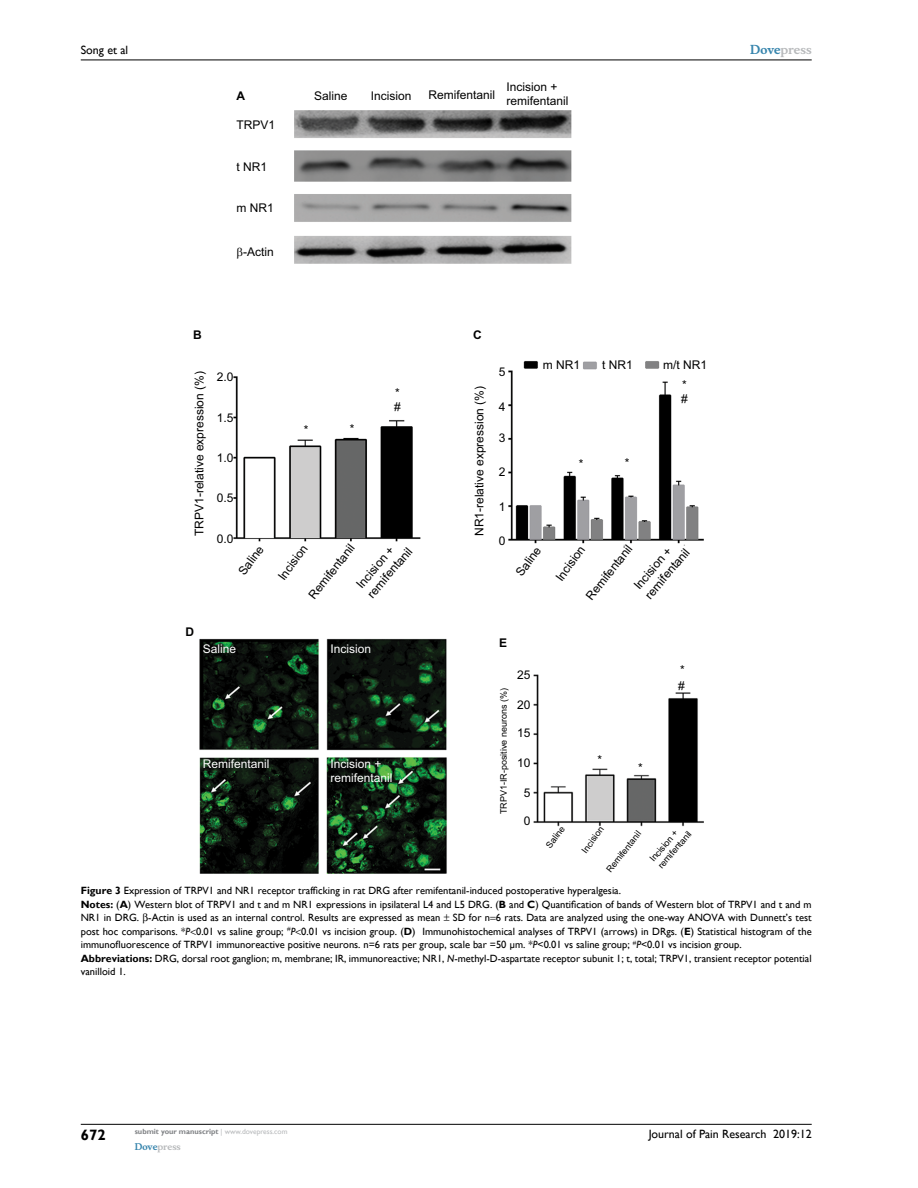
<style>
.page{position:relative;width:918px;height:1188px;background:#fff}
.page>*{position:absolute;margin:0;border:0;box-sizing:border-box;transform-origin:0 0}
.t1{font:700 15px "Gill Sans";color:#000}
.t2{font:12px/14.2px "Arial";color:#000}
.t3{font:12px/14.4px "Arial";color:#fff}
.t4{font:12px "Gill Sans";color:#000}
.t5{font:700 12px "Musee";color:#b8babc}
.t6{font:700 12px "Arial";color:#000}
.t7{font:10.5px/13.5px "Gill Sans";color:#000}
.t8{font:9px/10.8px "Arial";color:#000}
.t9{font:700 9px "Musee";color:#b8babc}
.t10{font:700 7.5px "Gill Sans";color:#808285}
.s1{color:#3785ad}
.s2{font-weight:700}
.s3{font-style:italic}
.s4{font-weight:400;color:#b8babc}
</style>
<div class="page">
<hr style="left:81px;top:1124px;width:731px;height:1px;background:#000">
<hr style="left:81px;top:60px;width:731px;height:1px;background:#000">
<img style="left:200px;top:110px;width:503px;height:763px">
<svg style="left:237px;top:248px;width:6px;height:11px"></svg>
<p class="t4" style="left:81px;top:43px;width:49px">Song et al</p>
<p class="t6" style="left:237px;top:87px;width:10px">A</p>
<p class="t2" style="left:237px;top:117px;width:40px">TRPV1</p>
<p class="t2" style="left:237px;top:159px;width:32px">t NR1</p>
<p class="t2" style="left:237px;top:201px;width:39px">m NR1</p>
<p class="t2" style="left:243px;top:245px;width:32px">-Actin</p>
<p class="t2" style="left:314px;top:88px;width:35px">Saline</p>
<p class="t2" style="left:371px;top:88px;width:42px">Incision</p>
<p class="t2" style="left:428px;top:88px;width:68px">Remifentanil</p>
<p class="t2" style="left:506px;top:80px;width:64px">Incision + remifentanil</p>
<p class="t6" style="left:193px;top:327px;width:10px">B</p>
<p class="t2" style="left:192px;top:536px;width:166px;rotate:-90deg">TRPV1-relative expression (%)</p>
<p class="t2" style="left:217px;top:370px;width:18px">2.0</p>
<p class="t2" style="left:217px;top:410px;width:18px">1.5</p>
<p class="t2" style="left:217px;top:450px;width:18px">1.0</p>
<p class="t2" style="left:217px;top:490px;width:18px">0.5</p>
<p class="t2" style="left:217px;top:531px;width:18px">0.0</p>
<p class="t6" style="left:185px;top:623px;width:10px">D</p>
<p class="t2" style="left:235px;top:569px;width:35px;rotate:-53deg">Saline</p>
<p class="t2" style="left:304px;top:422px;width:6px">*</p>
<p class="t2" style="left:350px;top:421px;width:6px">*</p>
<p class="t2" style="left:394px;top:385px;width:8px">* #</p>
<p class="t2" style="left:275px;top:575px;width:42px;rotate:-54deg">Incision</p>
<p class="t2" style="left:305px;top:593px;width:68px;rotate:-52deg">Remifentanil</p>
<p class="t2" style="left:353px;top:582px;width:64px;rotate:-49deg">Incision + remifentanil</p>
<p class="t3" style="left:203px;top:641px;width:35px">Saline</p>
<p class="t3" style="left:331px;top:641px;width:42px">Incision</p>
<p class="t6" style="left:473px;top:327px;width:10px">C</p>
<p class="t2" style="left:472px;top:536px;width:152px;rotate:-90deg">NR1-relative expression (%)</p>
<p class="t2" style="left:499px;top:365px;width:8px">5</p>
<p class="t2" style="left:499px;top:400px;width:8px">4</p>
<p class="t2" style="left:499px;top:431px;width:8px">3</p>
<p class="t2" style="left:499px;top:465px;width:8px">2</p>
<p class="t2" style="left:499px;top:500px;width:8px">1</p>
<p class="t2" style="left:499px;top:533px;width:8px">0</p>
<p class="t2" style="left:543px;top:358px;width:39px">m NR1</p>
<p class="t2" style="left:602px;top:358px;width:32px">t NR1</p>
<p class="t2" style="left:663px;top:358px;width:46px">m/t NR1</p>
<p class="t2" style="left:579px;top:456px;width:6px">*</p>
<p class="t2" style="left:625px;top:455px;width:6px">*</p>
<p class="t2" style="left:681px;top:378px;width:8px">* #</p>
<p class="t2" style="left:513px;top:570px;width:35px;rotate:-53deg">Saline</p>
<p class="t2" style="left:553px;top:576px;width:42px;rotate:-54deg">Incision</p>
<p class="t2" style="left:583px;top:594px;width:68px;rotate:-52deg">Remifentanil</p>
<p class="t2" style="left:631px;top:583px;width:64px;rotate:-49deg">Incision + remifentanil</p>
<p class="t6" style="left:499px;top:635px;width:10px">E</p>
<p class="t5" style="left:750px;top:43px;width:63px"><span class="s1">Dove</span>press</p>
<p class="t2" style="left:678px;top:662px;width:8px;line-height:15.5px">* #</p>
<p class="t2" style="left:517px;top:668px;width:15px">25</p>
<p class="t2" style="left:517px;top:698px;width:15px">20</p>
<p class="t2" style="left:517px;top:726px;width:15px">15</p>
<p class="t2" style="left:517px;top:756px;width:15px">10</p>
<p class="t2" style="left:524px;top:785px;width:8px">5</p>
<p class="t2" style="left:524px;top:814px;width:8px">0</p>
<p class="t8" style="left:498px;top:814px;width:128px;rotate:-90deg">TRPV1-IR-positive neurons (%)</p>
<p class="t2" style="left:597px;top:753px;width:6px">*</p>
<p class="t3" style="left:203px;top:756px;width:68px">Remifentanil</p>
<p class="t3" style="left:331px;top:756px;width:64px">Incision + remifentanil</p>
<p class="t2" style="left:638px;top:760px;width:6px">*</p>
<p class="t8" style="left:544px;top:843px;width:27px;rotate:-53deg">Saline</p>
<p class="t8" style="left:579px;top:849px;width:32px;rotate:-54deg">Incision</p>
<p class="t8" style="left:604px;top:868px;width:52px;rotate:-52deg">Remifentanil</p>
<p class="t8" style="left:647px;top:857px;width:48px;rotate:-49deg">Incision + remifentanil</p>
<p class="t7" style="left:81px;top:884px;width:732px"><span class="s2">Figure 3</span> Expression of TRPV1 and NR1 receptor trafficking in rat DRG after remifentanil-induced postoperative hyperalgesia.<br><span class="s2">Notes:</span> (<span class="s2">A</span>) Western blot of TRPV1 and t and m NR1 expressions in ipsilateral L4 and L5 DRG. (<span class="s2">B</span> and <span class="s2">C</span>) Quantification of bands of Western blot of TRPV1 and t and m NR1 in DRG. -Actin is used as an internal control. Results are expressed as mean SD for n 6 rats. Data are analyzed using the one-way AN OVA with Dunnett’s test post hoc comparisons. *<span class="s3">P</span> 0.01 vs saline group; <sup>#</sup><span class="s3">P</span> 0.01 vs incision group. (<span class="s2">D</span>) Immunohistochemical analyses of TRPV1 (arrows) in DRgs. (<span class="s2">E</span>) Statistical histogram of the immunofluorescence of TRPV1 immunoreactive positive neurons. n=6 rats per group, scale bar =50 μm. *<span class="s3">P</span>&lt;0.01 vs saline group; <sup>#</sup><span class="s3">P</span>&lt;0.01 vs incision group.<br><span class="s2">Abbreviations:</span> DRG, dorsal root ganglion; m, membrane; IR, immunoreactive; NR1, <span class="s3">N</span>-methyl-D-aspartate receptor subunit 1; t, total; TRPV1, transient receptor potential vanilloid 1.</p>
<h1 class="t1" style="left:81px;top:1126px;width:26px">672</h1>
<p class="t10" style="left:135px;top:1127px;width:154px">submit your manuscript <span class="s4">| www.dovepress.com</span></p>
<p class="t9" style="left:135px;top:1141px;width:48px"><span class="s1">Dove</span>press</p>
<p class="t4" style="left:649px;top:1127px;width:164px">Journal of Pain Research 2019:12</p>
</div>
